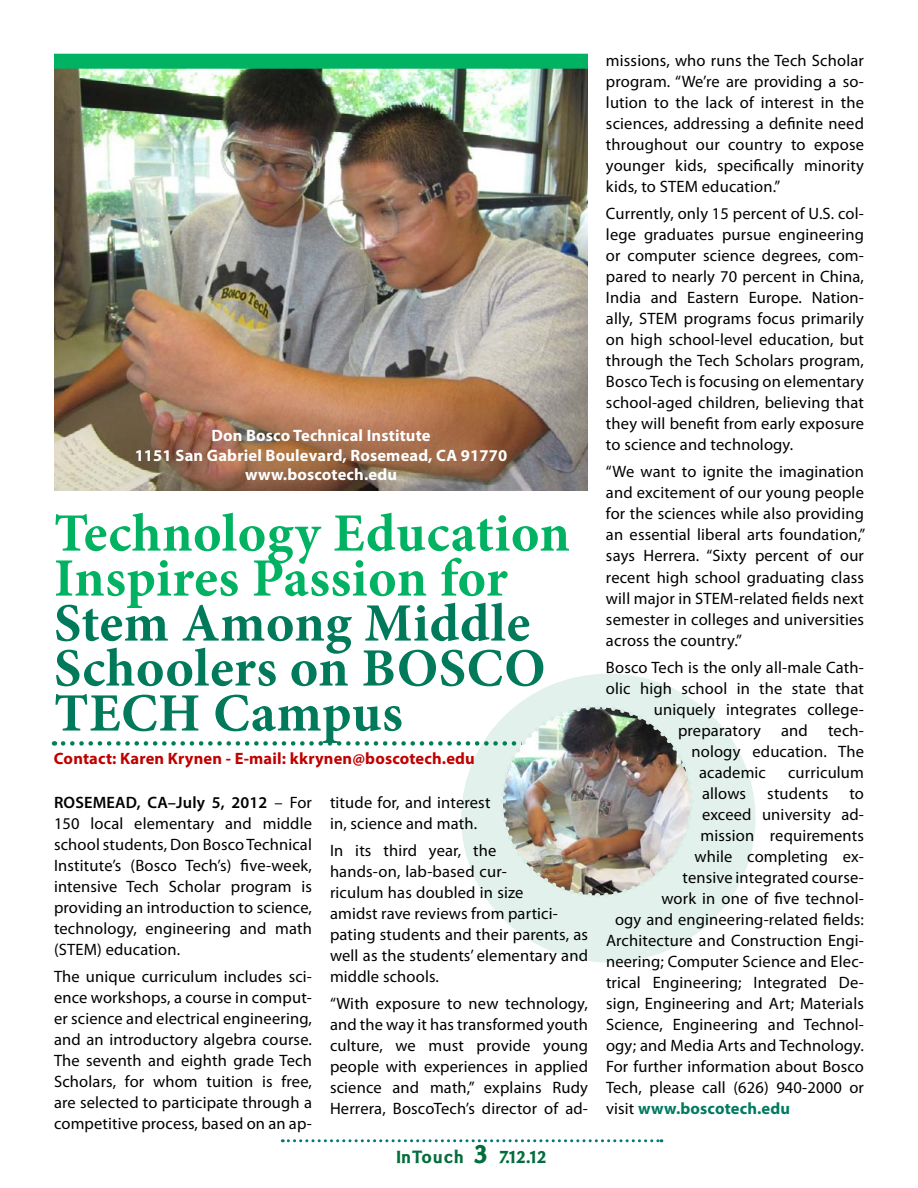
<style>
.page{position:relative;width:918px;height:1188px;background:#fff}
.page>*{position:absolute;margin:0;border:0;box-sizing:border-box;transform-origin:0 0}
.t1{font:700 54px/45px "Minion Pro";letter-spacing:.01em;color:#007a5b}
.t2{font:700 54px/45px "Minion Pro";letter-spacing:.01em;color:#00b261}
.t3{font:900 18px "Oregon LDO Ultra";letter-spacing:.1em;color:#046d3d}
.t4{font:16.5px/21px "Myriad Pro";letter-spacing:.01em;color:#000;text-align:justify}
.t5{font:700 16.5px/19.5px "Myriad Pro";letter-spacing:.01em;color:#fff;text-align:center}
.t6{font:700 16.5px "Myriad Pro";letter-spacing:.01em;color:#c00000}
.t7{font:700 16.5px "Myriad Pro";letter-spacing:.01em;color:#007a61}
.s1{font-weight:600}
.s2{font-size:27px}
.s3{font-weight:400;color:#000}
</style>
<div class="page">
<svg style="left:282px;top:1139px;width:380px;height:3px"></svg>
<div style="left:461px;top:674px;width:295px;height:289px;background:#e2f1ec;border-radius:50%"></div>
<img style="left:54px;top:69px;width:534px;height:422px">
<svg style="left:63px;top:704px;width:628px;height:196px"></svg>
<div style="left:54px;top:54px;width:534px;height:15px;background:#00b261"></div>
<p class="t5" style="left:135px;top:425px;width:374px">Don Bosco Technical Institute<br>1151 San Gabriel Boulevard, Rosemead, CA 91770 www.boscotech.edu</p>
<h1 class="t2" style="left:54px;top:510px;width:517px">Technology Education<br>Inspires Passion for</h1>
<h1 class="t1" style="left:54px;top:600px;width:493px">Stem Among Middle<br>Schoolers on BOSCO<br>TECH Campus</h1>
<p class="t6" style="left:54px;top:748px;width:422px">Contact: Karen Krynen - E-mail: kkrynen@boscotech.edu</p>
<p class="t4" style="left:54px;top:792px;width:260px"><span class="s1">ROSEMEAD, CA–July 5, 2012</span> – For 150 local elementary and middle school students, Don Bosco Technical Institute’s (Bosco Tech’s) five-week, intensive Tech Scholar program is providing an introduction to science, technology, engineering and math (STEM) education.</p>
<p class="t4" style="left:54px;top:966px;width:260px">The unique curriculum includes sci&shy;ence workshops, a course in comput&shy;er science and electrical engineering, and an introductory algebra course.<br>The seventh and eighth grade Tech Scholars, for whom tuition is free, are selected to participate through a competitive process, based on an ap-</p>
<p class="t4" style="left:330px;top:792px;width:162px">titude for, and interest in, science and math.</p>
<p class="t4" style="left:330px;top:840px;width:260px;text-align:left">In its third year, the<br>hands-on, lab-based cur-<br>riculum has doubled in size<br>amidst rave reviews from partici&shy;pating students and their parents, as well as the students’ elementary and middle schools.</p>
<p class="t4" style="left:330px;top:993px;width:260px">“With exposure to new technology, and the way it has transformed youth culture, we must provide young people with experiences in applied science and math,” explains Rudy Herrera, BoscoTech’s director of ad-</p>
<p class="t3" style="left:397px;top:1147px;width:150px">InTouch <span class="s2">3</span> 7.12.12</p>
<p class="t4" style="left:606px;top:50px;width:260px">missions, who runs the Tech Scholar program. “We’re are providing a so&shy;lution to the lack of interest in the sciences, addressing a definite need throughout our country to expose younger kids, specifically minority kids, to STEM education.”</p>
<p class="t4" style="left:606px;top:203px;width:260px">Currently, only 15 percent of U.S. col&shy;lege graduates pursue engineering or computer science degrees, com&shy;pared to nearly 70 percent in China, India and Eastern Europe. Nation&shy;ally, STEM programs focus primarily on high school-level education, but through the Tech Scholars program, Bosco Tech is focusing on elementary school-aged children, believing that they will benefit from early exposure to science and technology.</p>
<p class="t4" style="left:606px;top:461px;width:261px">“We want to ignite the imagination and excitement of our young people for the sciences while also providing an essential liberal arts foundation,” says Herrera. “Sixty percent of our recent high school graduating class will major in STEM-related fields next semester in colleges and universities across the country.”</p>
<p class="t4" style="left:606px;top:656px;width:259px">Bosco Tech is the only all-male Cath-</p>
<p class="t4" style="left:606px;top:677px;width:259px">olic high school in the state that</p>
<p class="t4" style="left:654px;top:698px;width:211px">uniquely integrates college-</p>
<p class="t4" style="left:678px;top:719px;width:187px">preparatory and tech-</p>
<p class="t4" style="left:691px;top:740px;width:174px">nology education. The</p>
<p class="t4" style="left:699px;top:761px;width:69px">academic</p>
<p class="t4" style="left:788px;top:761px;width:77px">curriculum</p>
<p class="t4" style="left:702px;top:782px;width:46px">allows</p>
<p class="t4" style="left:767px;top:782px;width:62px">students</p>
<p class="t4" style="left:849px;top:782px;width:16px">to</p>
<p class="t4" style="left:702px;top:803px;width:164px">exceed university ad-</p>
<p class="t4" style="left:701px;top:824px;width:165px">mission requirements</p>
<p class="t4" style="left:695px;top:845px;width:171px">while completing ex-</p>
<p class="t4" style="left:683px;top:866px;width:183px">tensive integrated course-</p>
<p class="t4" style="left:662px;top:887px;width:204px">work in one of five technol-</p>
<p class="t4" style="left:615px;top:908px;width:251px">ogy and engineering-related fields:</p>
<p class="t4" style="left:606px;top:929px;width:259px">Architecture and Construction Engi-</p>
<p class="t4" style="left:606px;top:950px;width:259px">neering; Computer Science and Elec-</p>
<p class="t4" style="left:606px;top:971px;width:259px">trical Engineering; Integrated De-</p>
<p class="t4" style="left:606px;top:992px;width:260px">sign, Engineering and Art; Materials</p>
<p class="t4" style="left:606px;top:1013px;width:259px">Science, Engineering and Technol-</p>
<p class="t4" style="left:606px;top:1034px;width:259px">ogy; and Media Arts and Technology.</p>
<p class="t4" style="left:606px;top:1055px;width:260px">For further information about Bosco</p>
<p class="t4" style="left:606px;top:1076px;width:259px">Tech, please call (626) 940-2000 or</p>
<p class="t7" style="left:606px;top:1097px;width:186px"><span class="s3">visit</span> www.boscotech.edu</p>
</div>
